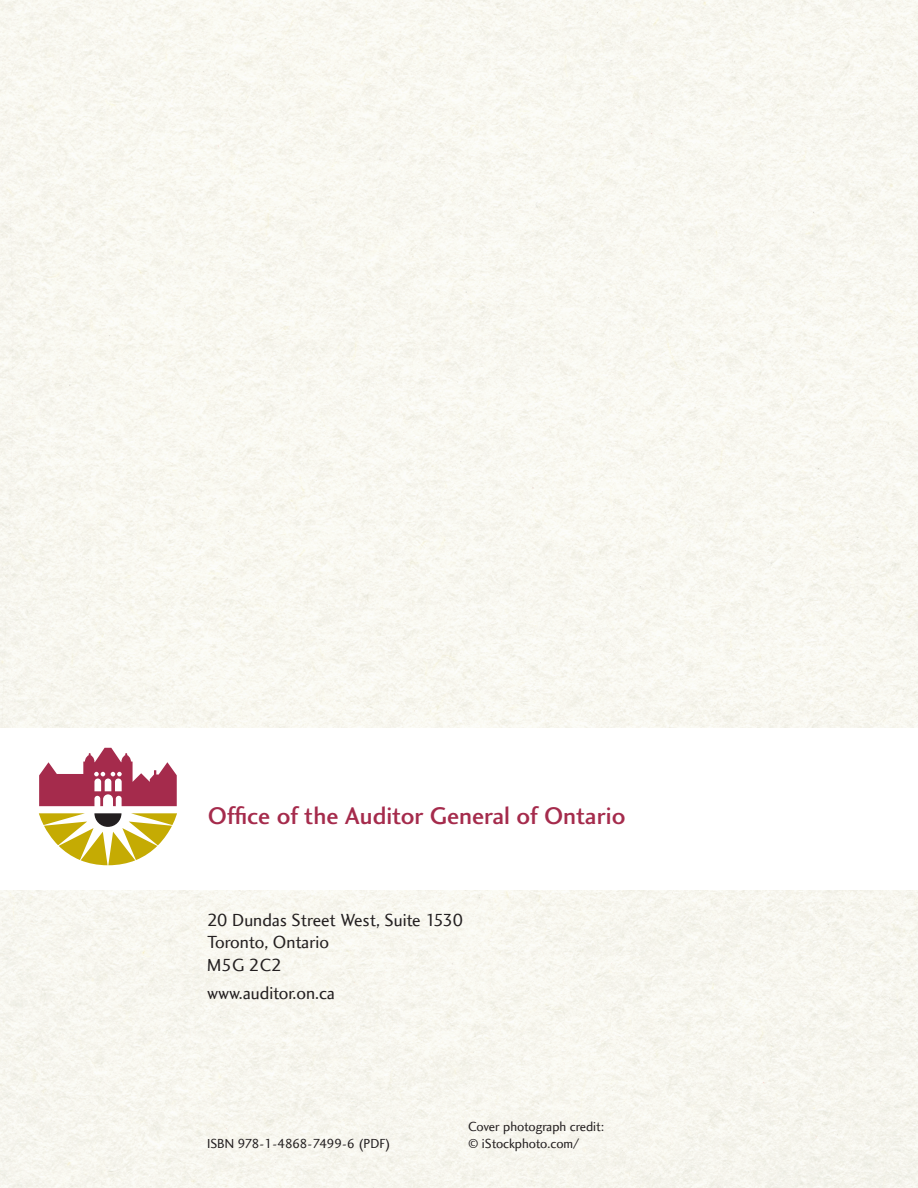
<style>
.page{position:relative;width:918px;height:1188px;background:#f9f8f0}
.page>*{position:absolute;margin:0;border:0;box-sizing:border-box;transform-origin:0 0}
.t1{font:24.9px "Charlotte Sans Medium Plain";color:#a52b4c}
.t2{font:18px/22.5px "Charlotte Sans Book Plain";color:#231f20}
.ISSN_ISBN{font:13.5px/16.2px "Charlotte Sans Book Plain";color:#231f20}
.ISSN_ISBN-2{font:13.5px "Charlotte Sans Book Plain";letter-spacing:-.06em;color:#231f20}
</style>
<div class="page">
<div style="left:0;top:728px;width:918px;height:162px;background:#fff"></div>
<svg style="left:39px;top:748px;width:138px;height:58px"></svg>
<svg style="left:39px;top:813px;width:138px;height:52px"></svg>
<h1 class="t1" style="left:208px;top:799px;width:419px">Office of the Auditor General of Ontario</h1>
<p class="t2" style="left:207px;top:909px;width:258px">20 Dundas Street West, Suite 1530<br>Toronto, Ontario<br>M5G 2C2</p>
<p class="t2" style="left:207px;top:982px;width:130px">www.auditor.on.ca</p>
<p class="ISSN_ISBN-2" style="left:207px;top:1135px;width:185px">ISBN 978-1-4868-7499-6 (PDF)</p>
<p class="ISSN_ISBN" style="left:468px;top:1119px;width:137px">Cover photograph credit: © iStockphoto.com/</p>
</div>
